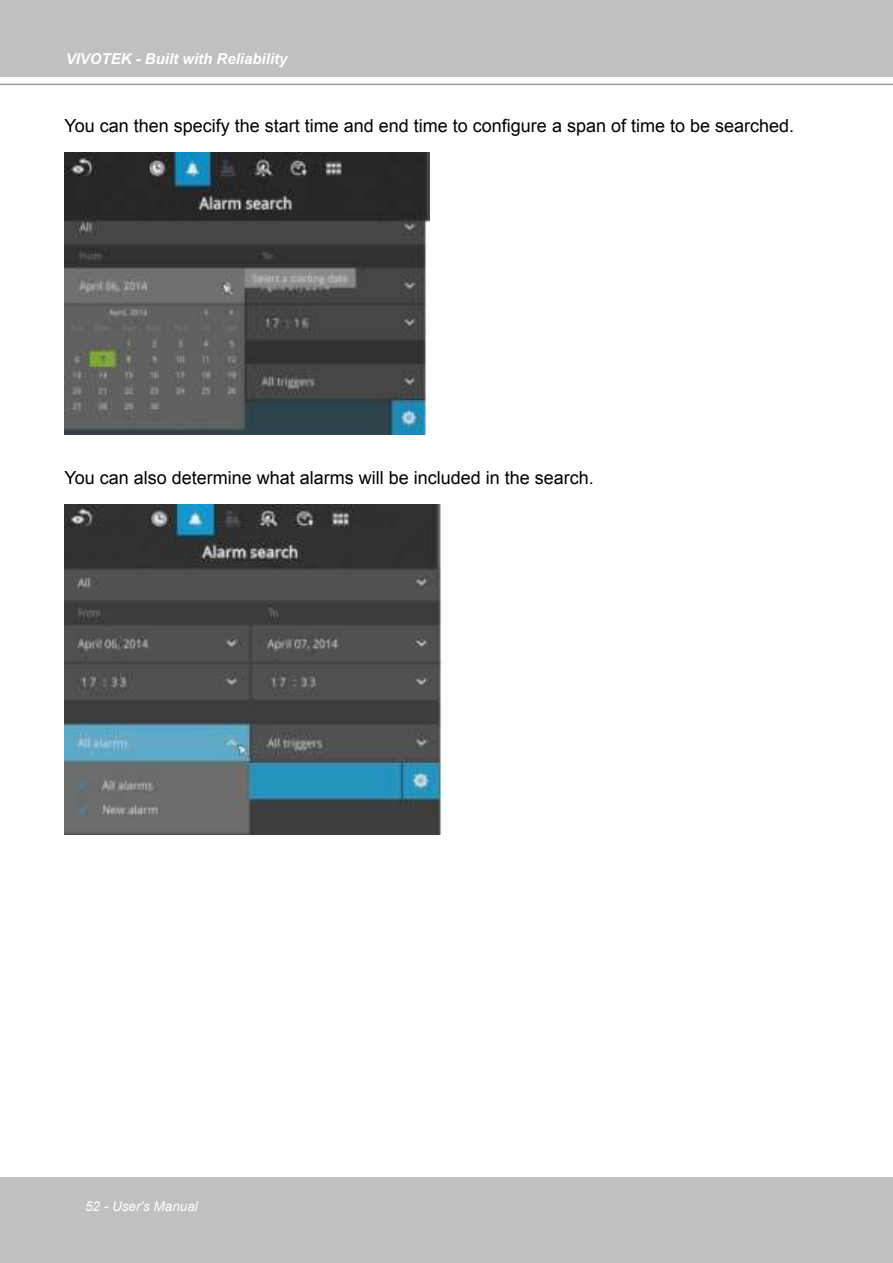
<style>
.page{position:relative;width:893px;height:1263px;background:#fff}
.page>*{position:absolute;margin:0;border:0;box-sizing:border-box;transform-origin:0 0}
.t1{font:18px "Arial";color:#000}
.t2{font:italic 700 15px "Arial";color:#fff}
.t3{font:italic 13.5px "Arial";color:#fff}
</style>
<div class="page">
<div style="left:0;top:0;width:893px;height:77px;background:#bfc0c0"></div>
<div style="left:0;top:1178px;width:893px;height:85px;background:#bfc0c0"></div>
<hr style="left:0;top:84px;width:893px;height:1px;background:#9fa0a0">
<img style="left:64px;top:153px;width:365px;height:281px">
<img style="left:64px;top:504px;width:380px;height:330px">
<p class="t2" style="left:66px;top:53px;width:223px">VIVOTEK - Built with Reliability</p>
<p class="t1" style="left:64px;top:114px;width:731px">You can then specify the start time and end time to configure a span of time to be searched.</p>
<p class="t1" style="left:64px;top:466px;width:531px">You can also determine what alarms will be included in the search.</p>
<p class="t3" style="left:85px;top:1198px;width:114px">52 - User's Manual</p>
</div>
